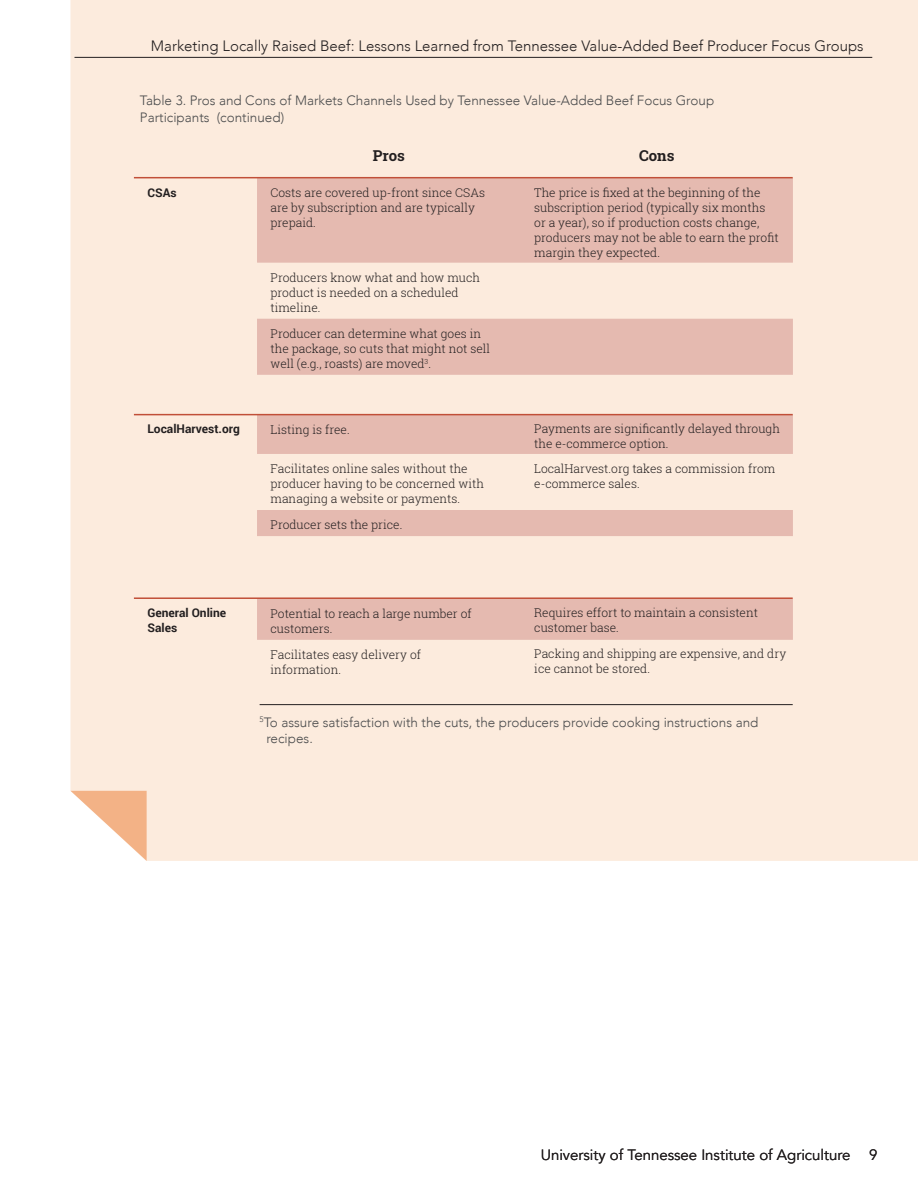
<style>
.page{position:relative;width:918px;height:1188px;background:#fff}
.page>*{position:absolute;margin:0;border:0;box-sizing:border-box;transform-origin:0 0}
.t1{font:300 15px "Avenir";color:#231f20}
.t2{font:15px "Avenir";color:#231f20}
.t3{font:700 15px "Roboto Slab";color:#231f20}
.t4{font:300 13.5px/16.5px "Avenir";color:#4b4c4d}
.t5{font:300 12px/15px "Roboto Slab";color:#231f20}
.t6{font:700 12px/15px "Roboto";color:#231f20}
</style>
<div class="page">
<div style="left:70px;top:0;width:848px;height:861px;background:#fcebdd"></div>
<svg style="left:70px;top:791px;width:77px;height:70px"></svg>
<svg style="left:257px;top:178px;width:536px;height:462px;background:#efd0c4"></svg>
<hr style="left:134px;top:177px;width:659px;height:1px;background:#c14f38">
<hr style="left:134px;top:414px;width:659px;height:1px;background:#c14f38">
<hr style="left:134px;top:597px;width:659px;height:2px;background:#c14f38">
<hr style="left:75px;top:57px;width:797px;height:1px;background:#231f20">
<hr style="left:260px;top:704px;width:533px;height:1px;background:#231f20">
<p class="t1" style="left:151px;top:37px;width:714px">Marketing Locally Raised Beef: Lessons Learned from Tennessee Value-Added Beef Producer Focus Groups</p>
<p class="t1" style="left:767px;top:37px;width:98px">s Focus Group</p>
<p class="t4" style="left:140px;top:92px;width:576px">Table 3. Pros and Cons of Markets Channels Used by Tennessee Value-Added Beef Focus Group<br>Participants (continued)</p>
<p class="t3" style="left:373px;top:145px;width:34px">Pros</p>
<p class="t3" style="left:639px;top:145px;width:37px">Cons</p>
<p class="t6" style="left:147px;top:184px;width:31px">CSAs</p>
<p class="t5" style="left:271px;top:185px;width:216px">Costs are covered up-front since CSAs are by subscription and are typically prepaid.</p>
<p class="t5" style="left:534px;top:184px;width:246px">The price is fixed at the beginning of the subscription period (typically six months or a year), so if production costs change, producers may not be able to earn the profit margin they expected.</p>
<p class="t5" style="left:271px;top:270px;width:211px">Producers know what and how much product is needed on a scheduled timeline.</p>
<p class="t5" style="left:271px;top:326px;width:221px">Producer can determine what goes in the package, so cuts that might not sell well (e.g., roasts) are moved<sup>3</sup>.</p>
<p class="t6" style="left:147px;top:421px;width:94px">LocalHarvest.org</p>
<p class="t5" style="left:271px;top:422px;width:81px">Listing is free.</p>
<p class="t5" style="left:534px;top:421px;width:247px">Payments are significantly delayed through the e-commerce option.</p>
<p class="t5" style="left:271px;top:461px;width:215px">Facilitates online sales without the producer having to be concerned with managing a website or payments.</p>
<p class="t5" style="left:534px;top:460px;width:243px">LocalHarvest.org takes a commission from e-commerce sales.</p>
<p class="t5" style="left:271px;top:517px;width:133px">Producer sets the price.</p>
<p class="t6" style="left:147px;top:605px;width:80px">General Online<br>Sales</p>
<p class="t5" style="left:271px;top:606px;width:203px">Potential to reach a large number of customers.</p>
<p class="t5" style="left:534px;top:605px;width:225px">Requires effort to maintain a consistent customer base.</p>
<p class="t5" style="left:271px;top:647px;width:152px">Facilitates easy delivery of information.</p>
<p class="t5" style="left:534px;top:646px;width:253px">Packing and shipping are expensive, and dry ice cannot be stored.</p>
<p class="t4" style="left:266px;top:714px;width:494px;text-indent:-7px"><sup>5</sup>To assure satisfaction with the cuts, the producers provide cooking instructions and recipes.</p>
<p class="t2" style="left:541px;top:1146px;width:338px">University of Tennessee Institute of Agriculture 9</p>
</div>
